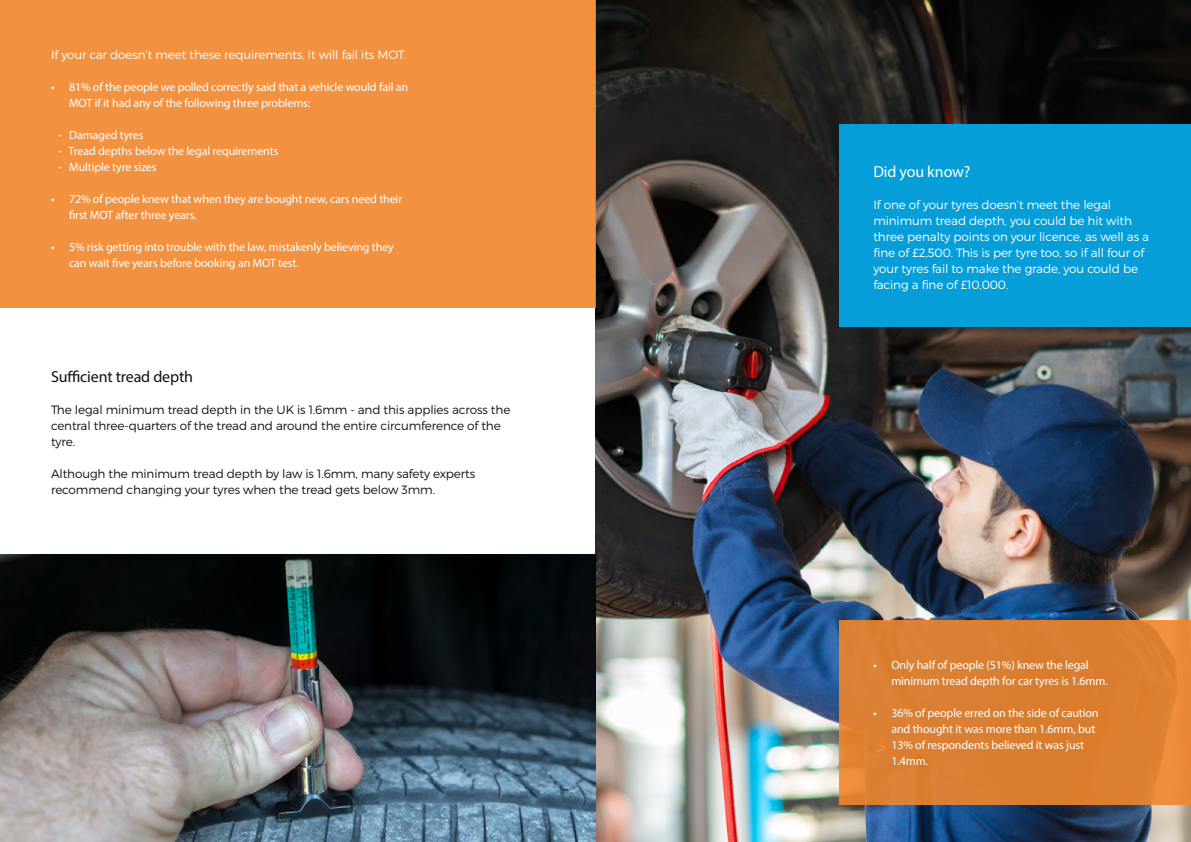
<style>
.page{position:relative;width:1191px;height:842px;background:#fff}
.page>*{position:absolute;margin:0;border:0;box-sizing:border-box;transform-origin:0 0}
.t1{font:16px "Myriad Pro";letter-spacing:-.01em;color:#12110c}
.t2{font:16px "Myriad Pro";letter-spacing:-.01em;color:#fff}
.t3{font:12px/16px "Myriad Pro";letter-spacing:-.01em;color:#fff}
.t4{font:300 12px/16px "Montserrat";letter-spacing:-.01em;color:#fff}
.t5{font:300 12px/16px "Montserrat";letter-spacing:-.01em;color:#12110c}
</style>
<div class="page">
<img style="left:595px;top:0;width:596px;height:842px">
<div style="left:0;top:0;width:595px;height:307px;background:#f29240"></div>
<svg style="left:839px;top:621px;width:352px;height:184px;background:#dc7f31"></svg>
<div style="left:839px;top:125px;width:352px;height:202px;background:#059ed8"></div>
<img style="left:0;top:555px;width:595px;height:287px">
<p class="t4" style="left:51px;top:46px;width:357px">If your car doesn’t meet these requirements, it will fail its MOT.</p>
<p class="t3" style="left:69px;top:79px;width:341px;text-indent:-18px">• 81% of the people we polled correctly said that a vehicle would fail an<br>MOT if it had any of the following three problems:</p>
<p class="t3" style="left:58px;top:127px;width:87px">- Damaged tyres</p>
<p class="t3" style="left:58px;top:143px;width:222px">- Tread depths below the legal requirements</p>
<p class="t3" style="left:58px;top:159px;width:100px">- Multiple tyre sizes</p>
<p class="t3" style="left:69px;top:191px;width:335px;text-indent:-18px">• 72% of people knew that when they are bought new, cars need their first MOT after three years.</p>
<p class="t3" style="left:69px;top:239px;width:326px;text-indent:-18px">• 5% risk getting into trouble with the law, mistakenly believing they can wait five years before booking an MOT test.</p>
<h1 class="t1" style="left:51px;top:367px;width:143px">Sufficient tread depth</h1>
<p class="t5" style="left:51px;top:401px;width:461px">The legal minimum tread depth in the UK is 1.6mm - and this applies across the central three-quarters of the tread and around the entire circumference of the tyre.</p>
<p class="t5" style="left:51px;top:465px;width:426px">Although the minimum tread depth by law is 1.6mm, many safety experts recommend changing your tyres when the tread gets below 3mm.</p>
<h1 class="t2" style="left:873px;top:162px;width:98px">Did you know?</h1>
<p class="t4" style="left:873px;top:196px;width:277px">If one of your tyres doesn’t meet the legal minimum tread depth, you could be hit with three penalty points on your licence, as well as a fine of £2,500. This is per tyre too, so if all four of your tyres fail to make the grade, you could be facing a fine of £10,000.</p>
<p class="t3" style="left:891px;top:657px;width:218px;text-indent:-18px">• Only half of people (51%) knew the legal minimum tread depth for car tyres is 1.6mm.</p>
<p class="t3" style="left:891px;top:705px;width:209px;text-indent:-18px">• 36% of people erred on the side of caution and thought it was more than 1.6mm, but<br>13% of respondents believed it was just<br>1.4mm.</p>
</div>
